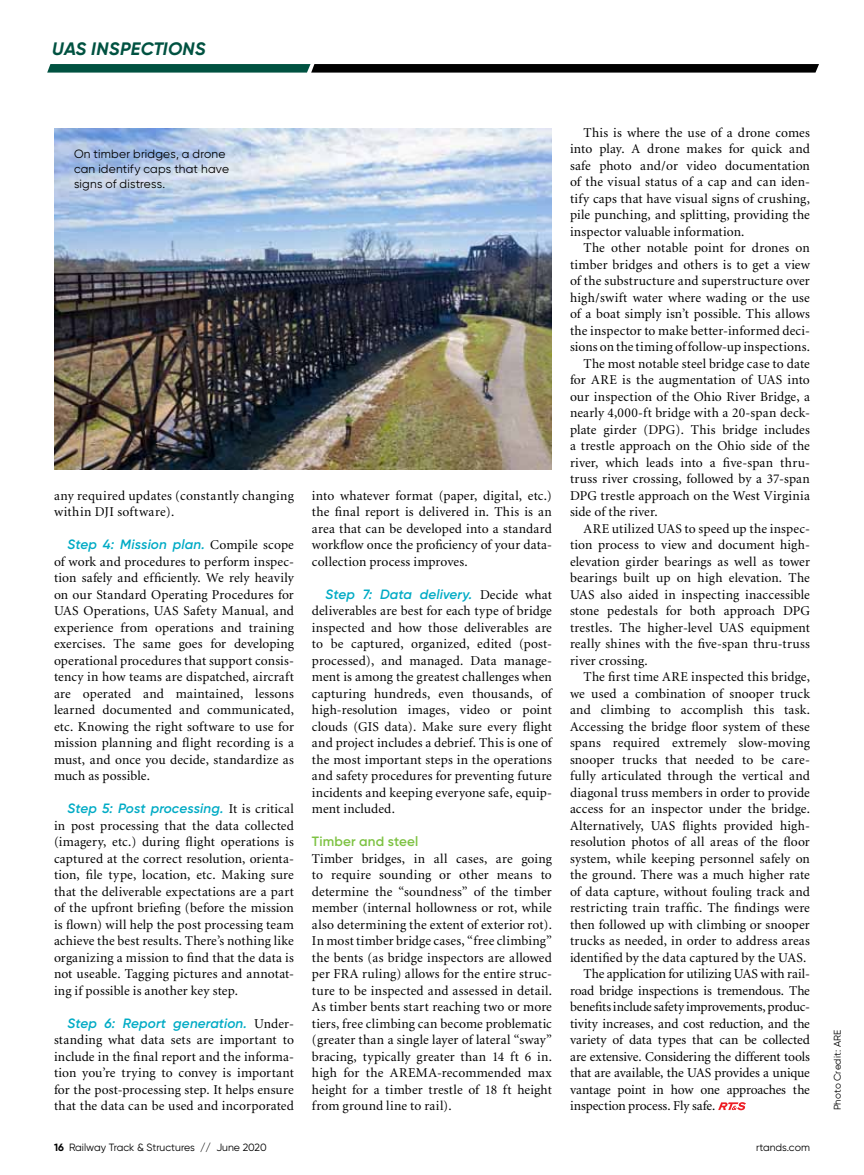
<style>
.page{position:relative;width:864px;height:1175px;background:#fff}
.page>*{position:absolute;margin:0;border:0;box-sizing:border-box;transform-origin:0 0}
.t1{font:italic 700 18px "Gilroy";letter-spacing:.02em;color:#005241}
.t2{font:13.5px/16.5px "Minion";letter-spacing:.01em;color:#000;text-align:justify}
.t3{font:italic 600 13.5px "Gilroy";letter-spacing:.01em;color:#00abc5}
.t4{font:13.5px "Minion";letter-spacing:-.015em;color:#000}
.t5{font:13.5px "Minion";letter-spacing:-.01em;color:#000}
.t6{font:600 13.5px "Gilroy";letter-spacing:.015em;color:#7dc242}
.t7{font:12px/15px "Gilroy";letter-spacing:.015em;color:#000}
.t8{font:10.5px "Gilroy";color:#000}
.t9{font:9.75px "Gilroy";letter-spacing:.015em;color:#000}
.s1{font-family:"Minion";font-weight:400;font-style:normal;color:#000}
.s2{font-weight:700}
</style>
<div class="page">
<svg style="left:47px;top:64px;width:772px;height:9px;background:#0f2923"></svg>
<img style="left:54px;top:128px;width:498px;height:341px">
<svg style="left:718px;top:1102px;width:28px;height:8px"></svg>
<h1 class="t1" style="left:52px;top:37px;width:155px">UAS INSPECTIONS</h1>
<p class="t7" style="left:74px;top:146px;width:156px">On timber bridges, a drone can identify caps that have signs of distress.</p>
<p class="t2" style="left:54px;top:487px;width:241px">any required updates (constantly changing within DJI software).</p>
<p class="t3" style="left:68px;top:536px;width:228px">Step 4: Mission plan. <span class="s1">Compile scope</span></p>
<p class="t2" style="left:54px;top:553px;width:242px">of work and procedures to perform inspec&shy;tion safely and efficiently. We rely heavily on our Standard Operating Procedures for UAS Operations, UAS Safety Manual, and experience from operations and training exercises. The same goes for developing operational procedures that support consis&shy;tency in how teams are dispatched, aircraft are operated and maintained, lessons learned documented and communicated, etc. Knowing the right software to use for mission planning and flight recording is a must, and once you decide, standardize as much as possible.</p>
<p class="t3" style="left:68px;top:800px;width:228px">Step 5: Post processing. <span class="s1">It is critical</span></p>
<p class="t2" style="left:54px;top:817px;width:242px">in post processing that the data collected (imagery, etc.) during flight operations is captured at the correct resolution, orienta&shy;tion, file type, location, etc. Making sure that the deliverable expectations are a part of the upfront briefing (before the mission is flown) will help the post processing team achieve the best results. There’s nothing like organizing a mission to find that the data is not useable. Tagging pictures and annotat&shy;ing if possible is another key step.</p>
<p class="t3" style="left:68px;top:1014px;width:228px">Step 6: Report generation. <span class="s1">Under-</span></p>
<p class="t2" style="left:54px;top:1032px;width:242px">standing what data sets are important to include in the final report and the informa&shy;tion you’re trying to convey is important for the post-processing step. It helps ensure that the data can be used and incorporated</p>
<p class="t2" style="left:312px;top:487px;width:241px">into whatever format (paper, digital, etc.) the final report is delivered in. This is an area that can be developed into a standard workflow once the proficiency of your data&shy;collection process improves.</p>
<p class="t3" style="left:325px;top:585px;width:228px">Step 7: Data delivery. <span class="s1">Decide what</span></p>
<p class="t2" style="left:312px;top:603px;width:242px">deliverables are best for each type of bridge inspected and how those deliverables are to be captured, organized, edited (post&shy;processed), and managed. Data manage&shy;ment is among the greatest challenges when capturing hundreds, even thousands, of high-resolution images, video or point clouds (GIS data). Make sure every flight and project includes a debrief. This is one of the most important steps in the operations and safety procedures for preventing future incidents and keeping everyone safe, equip&shy;ment included.</p>
<p class="t6" style="left:312px;top:833px;width:108px">Timber and steel</p>
<p class="t2" style="left:312px;top:850px;width:242px">Timber bridges, in all cases, are going to require sounding or other means to determine the “soundness” of the timber member (internal hollowness or rot, while also determining the extent of exterior rot).<br>In most timber bridge cases, “free climbing” the bents (as bridge inspectors are allowed per FRA ruling) allows for the entire struc&shy;ture to be inspected and assessed in detail.<br>As timber bents start reaching two or more tiers, free climbing can become problematic (greater than a single layer of lateral “sway” bracing, typically greater than 14 ft 6 in. high for the AREMA-recommended max height for a timber trestle of 18 ft height from ground line to rail).</p>
<p class="t2" style="left:570px;top:124px;width:242px;text-indent:14px">This is where the use of a drone comes into play. A drone makes for quick and safe photo and/or video documentation of the visual status of a cap and can iden&shy;tify caps that have visual signs of crushing, pile punching, and splitting, providing the inspector valuable information.</p>
<p class="t2" style="left:584px;top:240px;width:228px">The other notable point for drones on</p>
<p class="t2" style="left:570px;top:256px;width:242px">timber bridges and others is to get a view</p>
<p class="t2" style="left:570px;top:273px;width:241px">of the substructure and superstructure over</p>
<p class="t2" style="left:570px;top:289px;width:241px">high/swift water where wading or the use</p>
<p class="t2" style="left:570px;top:306px;width:241px">of a boat simply isn’t possible. This allows</p>
<p class="t2" style="left:570px;top:322px;width:242px">the inspector to make better-informed deci-</p>
<p class="t2" style="left:570px;top:339px;width:241px">sions on the timing of follow-up inspections.</p>
<p class="t2" style="left:584px;top:355px;width:228px">The most notable steel bridge case to date</p>
<p class="t2" style="left:570px;top:372px;width:241px">for ARE is the augmentation of UAS into</p>
<p class="t2" style="left:570px;top:388px;width:241px">our inspection of the Ohio River Bridge, a</p>
<p class="t2" style="left:570px;top:405px;width:241px">nearly 4,000-ft bridge with a 20-span deck-</p>
<p class="t2" style="left:570px;top:421px;width:241px">plate girder (DPG). This bridge includes</p>
<p class="t2" style="left:570px;top:438px;width:241px">a trestle approach on the Ohio side of the</p>
<p class="t2" style="left:570px;top:454px;width:241px">river, which leads into a five-span thru-</p>
<p class="t2" style="left:570px;top:471px;width:241px">truss river crossing, followed by a 37-span</p>
<p class="t2" style="left:570px;top:487px;width:241px">DPG trestle approach on the West Virginia</p>
<p class="t2" style="left:570px;top:504px;width:89px">side of the river.</p>
<p class="t2" style="left:584px;top:520px;width:228px">ARE utilized UAS to speed up the inspec-</p>
<p class="t2" style="left:570px;top:537px;width:241px">tion process to view and document high-</p>
<p class="t2" style="left:570px;top:553px;width:242px">elevation girder bearings as well as tower</p>
<p class="t2" style="left:570px;top:570px;width:241px">bearings built up on high elevation. The</p>
<p class="t2" style="left:570px;top:586px;width:241px">UAS also aided in inspecting inaccessible</p>
<p class="t2" style="left:570px;top:603px;width:242px">stone pedestals for both approach DPG</p>
<p class="t2" style="left:570px;top:619px;width:241px">trestles. The higher-level UAS equipment</p>
<p class="t2" style="left:570px;top:636px;width:241px">really shines with the five-span thru-truss</p>
<p class="t2" style="left:570px;top:652px;width:79px">river crossing.</p>
<p class="t2" style="left:584px;top:669px;width:228px">The first time ARE inspected this bridge,</p>
<p class="t2" style="left:570px;top:685px;width:241px">we used a combination of snooper truck</p>
<p class="t2" style="left:570px;top:702px;width:242px">and climbing to accomplish this task.</p>
<p class="t2" style="left:570px;top:718px;width:241px">Accessing the bridge floor system of these</p>
<p class="t2" style="left:570px;top:735px;width:241px">spans required extremely slow-moving</p>
<p class="t2" style="left:570px;top:751px;width:242px">snooper trucks that needed to be care-</p>
<p class="t2" style="left:570px;top:768px;width:241px">fully articulated through the vertical and</p>
<p class="t2" style="left:570px;top:784px;width:241px">diagonal truss members in order to provide</p>
<p class="t2" style="left:570px;top:801px;width:241px">access for an inspector under the bridge.</p>
<p class="t2" style="left:570px;top:817px;width:241px">Alternatively, UAS flights provided high-</p>
<p class="t2" style="left:570px;top:834px;width:241px">resolution photos of all areas of the floor</p>
<p class="t2" style="left:570px;top:850px;width:242px">system, while keeping personnel safely on</p>
<p class="t2" style="left:570px;top:867px;width:241px">the ground. There was a much higher rate</p>
<p class="t2" style="left:570px;top:883px;width:241px">of data capture, without fouling track and</p>
<p class="t2" style="left:570px;top:900px;width:241px">restricting train traffic. The findings were</p>
<p class="t2" style="left:570px;top:916px;width:241px">then followed up with climbing or snooper</p>
<p class="t2" style="left:570px;top:933px;width:241px">trucks as needed, in order to address areas</p>
<p class="t2" style="left:570px;top:949px;width:238px">identified by the data captured by the UAS.</p>
<p class="t2" style="left:584px;top:966px;width:228px">The application for utilizing UAS with rail-</p>
<p class="t5" style="left:570px;top:983px;width:241px">road bridge inspections is tremendous. The</p>
<p class="t4" style="left:570px;top:1000px;width:242px">benefits include safety improvements, produc-</p>
<p class="t2" style="left:570px;top:1015px;width:241px">tivity increases, and cost reduction, and the</p>
<p class="t2" style="left:570px;top:1032px;width:241px">variety of data types that can be collected</p>
<p class="t5" style="left:570px;top:1049px;width:241px">are extensive. Considering the different tools</p>
<p class="t4" style="left:570px;top:1066px;width:241px">that are available, the UAS provides a unique</p>
<p class="t4" style="left:570px;top:1082px;width:241px">vantage point in how one approaches the</p>
<p class="t2" style="left:570px;top:1098px;width:147px">inspection process. Fly safe.</p>
<p class="t8" style="left:54px;top:1140px;width:214px"><span class="s2">16</span> Railway Track &amp; Structures // June 2020</p>
<p class="t8" style="left:756px;top:1140px;width:55px">rtands.com</p>
<p class="t9" style="left:832px;top:1110px;width:82px;rotate:-90deg">Photo Credit: ARE</p>
</div>
